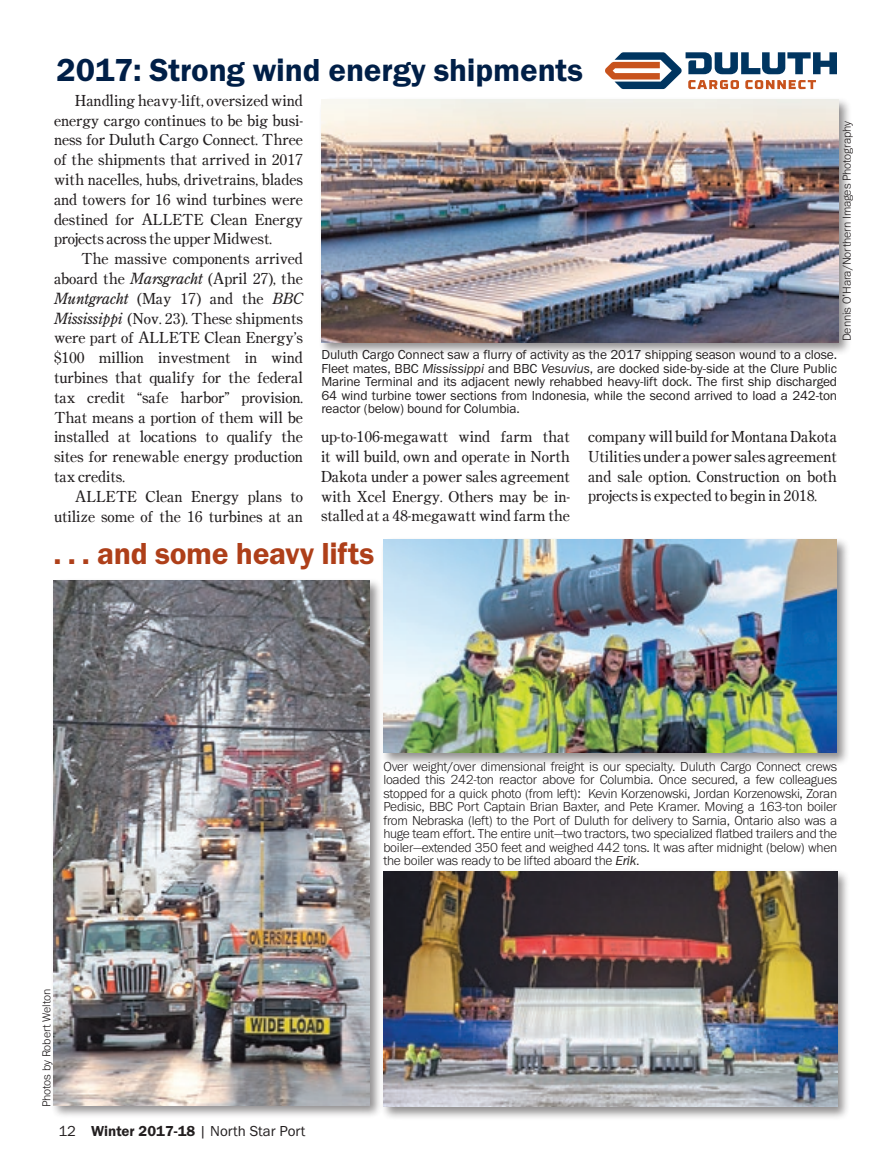
<style>
.page{position:relative;width:891px;height:1161px;background:#fff}
.page>*{position:absolute;margin:0;border:0;box-sizing:border-box;transform-origin:0 0}
.body{font:33px "Franklin Gothic URW Dem";letter-spacing:-.005em;color:#001f47}
.body-2{font:31.5px "Franklin Gothic URW Dem";letter-spacing:-.01em;color:#ae3f19}
.t1{font:15.3px/19.8px "Century Oldstyle ICG";letter-spacing:-.01em;color:#231f20;text-align:justify}
.t2{font:15px "Franklin Gothic URW Boo";color:#231f20}
.bylines{font:300 13.5px/13.5px "Franklin Gothic URW";letter-spacing:-.02em;color:#231f20;text-align:justify}
.bylines-2{font:13.5px/13.5px "Franklin Gothic URW Boo";letter-spacing:-.01em;color:#231f20;text-align:justify}
.bylines-3{font:300 12px "Franklin Gothic URW";letter-spacing:-.01em;color:#231f20}
.s1{font-family:"Century Old Style Std";font-style:italic}
.s2{font-family:"Franklin Gothic URW Boo Ita"}
.s3{font-family:"Franklin Gothic URW Dem"}
.s4{font-family:"Franklin Gothic URW Boo Ita";font-weight:400}
</style>
<div class="page">
<div style="left:318px;top:96px;width:533px;height:260px;background:#231f20;opacity:.5"></div>
<img style="left:321px;top:99px;width:517px;height:244px">
<div style="left:380px;top:868px;width:470px;height:252px;background:#231f20;opacity:.5"></div>
<img style="left:384px;top:872px;width:453px;height:235px">
<div style="left:380px;top:536px;width:470px;height:230px;background:#231f20;opacity:.5"></div>
<img style="left:383px;top:540px;width:454px;height:213px">
<div style="left:50px;top:577px;width:332px;height:542px;background:#231f20;opacity:.5"></div>
<img style="left:53px;top:580px;width:316px;height:526px">
<svg style="left:605px;top:52px;width:232px;height:37px"></svg>
<p class="body" style="left:57px;top:50px;width:528px">2017: Strong wind energy shipments</p>
<p class="t1" style="left:54px;top:90px;width:251px;text-indent:21px">Handling heavy-lift, oversized wind energy cargo continues to be big busi&shy;ness for Duluth Cargo Connect. Three of the shipments that arrived in 2017 with nacelles, hubs, drivetrains, blades and towers for 16 wind turbines were destined for ALLETE Clean Energy projects across the upper Midwest.</p>
<p class="t1" style="left:54px;top:249px;width:251px;text-indent:27px">The massive components arrived aboard the <span class="s1">Marsgracht</span> (April 27), the <span class="s1">Muntgracht</span> (May 17) and the <span class="s1">BBC</span></p>
<p class="t1" style="left:54px;top:308px;width:251px"><span class="s1">Mississippi</span> (Nov. 23). These shipments were part of ALLETE Clean Energy’s</p>
<p class="t1" style="left:54px;top:348px;width:251px">$100 million investment in wind</p>
<p class="t1" style="left:54px;top:367px;width:251px">turbines that qualify for the federal tax credit “safe harbor” provision.<br>That means a portion of them will be</p>
<p class="t1" style="left:54px;top:427px;width:251px">installed at locations to qualify the</p>
<p class="t1" style="left:54px;top:447px;width:251px">sites for renewable energy production tax credits.</p>
<p class="t1" style="left:54px;top:486px;width:251px;text-align:right">ALLETE Clean Energy plans to utilize some of the 16 turbines at an</p>
<p class="bylines-3" style="left:839px;top:341px;width:222px;rotate:-90deg">Dennis O’Hara/Northern Images Photography</p>
<p class="bylines-2" style="left:321px;top:348px;width:517px">Duluth Cargo Connect saw a flurry of activity as the 2017 shipping season wound to a close.<br>Fleet mates, BBC <span class="s2">Mississippi</span> and BBC <span class="s2">Vesuvius</span>, are docked side-by-side at the Clure Public Marine Terminal and its adjacent newly rehabbed heavy-lift dock. The first ship discharged 64 wind turbine tower sections from Indonesia, while the second arrived to load a 242-ton</p>
<p class="bylines-2" style="left:321px;top:402px;width:200px">reactor (below) bound for Columbia.</p>
<p class="t1" style="left:321px;top:426px;width:251px">up-to-106-megawatt wind farm that it will build, own and operate in North Dakota under a power sales agreement with Xcel Energy. Others may be in&shy;stalled at a 48-megawatt wind farm the</p>
<p class="t1" style="left:588px;top:426px;width:251px">company will build for Montana Dakota Utilities under a power sales agreement and sale option. Construction on both projects is expected to begin in 2018.</p>
<p class="body-2" style="left:54px;top:534px;width:322px">. . . and some heavy lifts</p>
<p class="bylines-3" style="left:39px;top:1107px;width:120px;rotate:-90deg">Photos by Robert Welton</p>
<p class="t2" style="left:58px;top:1121px;width:249px">12 <span class="s3">Winter 2017-18</span> | North Star Port</p>
<p class="bylines" style="left:383px;top:759px;width:455px">Over weight/over dimensional freight is our specialty. Duluth Cargo Connect crews loaded this 242-ton reactor above for Columbia. Once secured, a few colleagues stopped for a quick photo (from left): Kevin Korzenowski, Jordan Korzenowski, Zoran Pedisic, BBC Port Captain Brian Baxter, and Pete Kramer. Moving a 163-ton boiler from Nebraska (left) to the Port of Duluth for delivery to Sarnia, Ontario also was a huge team effort. The entire unit—two tractors, two specialized flatbed trailers and the boiler—extended 350 feet and weighed 442 tons. It was after midnight (below) when the boiler was ready to be lifted aboard the <span class="s4">Erik</span>.</p>
</div>
